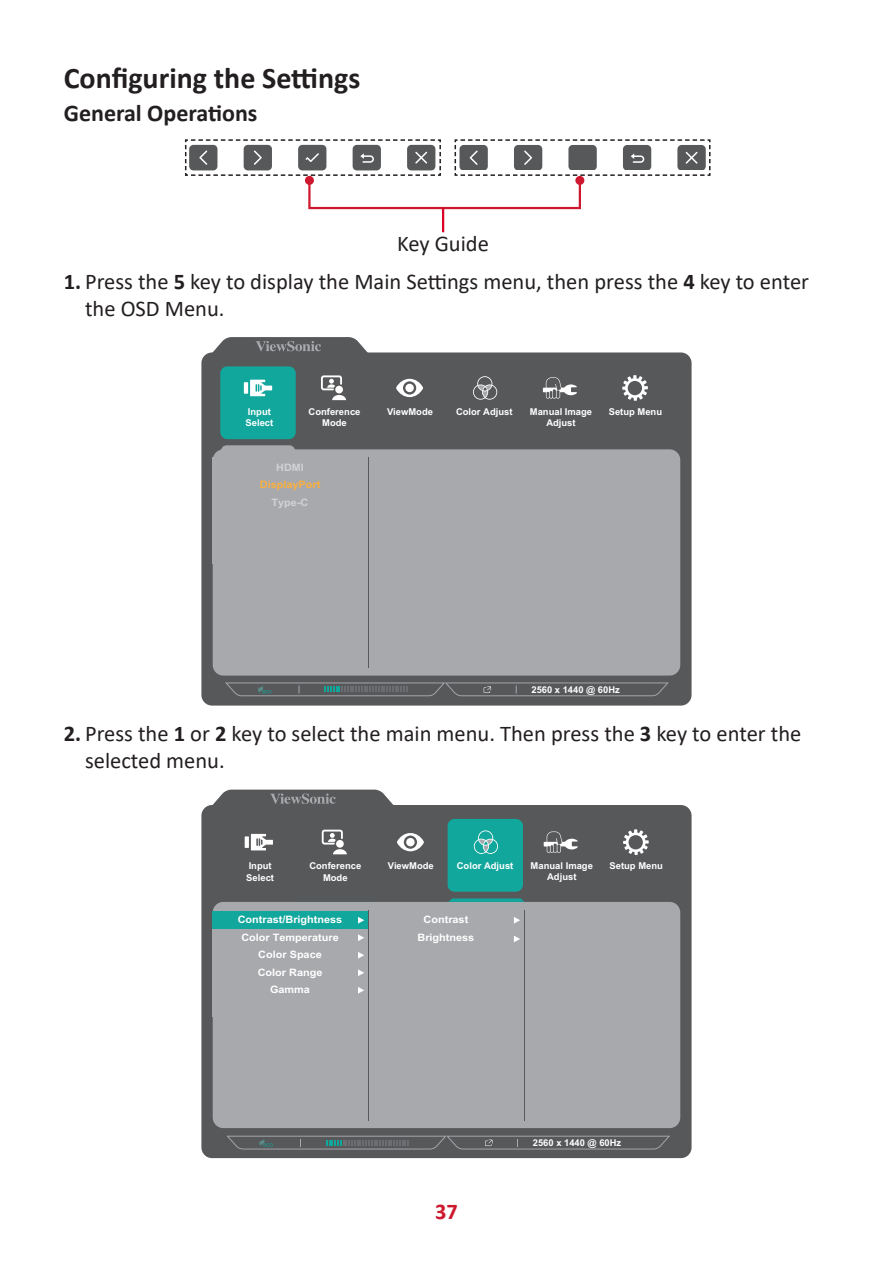
<style>
.page{position:relative;width:893px;height:1263px;background:#fff}
.page>*{position:absolute;margin:0;border:0;box-sizing:border-box;transform-origin:0 0}
.Heading_2{font:700 30px "Calibri";color:#231f20}
.Heading_3{font:700 24px "Calibri";color:#231f20}
.Body{font:22.5px/27px "Calibri";color:#231f20}
.t1{font:700 22.5px "Calibri";color:#ce182f}
.t2{font:700 10.2px/17.5px "Arial";color:#fff;text-align:center;scale:1.06 1}
.t3{font:700 10.2px/17.5px "Arial";color:#fbb03f;text-align:center;scale:1.06 1}
.t4{font:700 9.45px/11.2px "Arial";color:#fff}
.t5{font:700 9.3px "Arial";color:#fff}
.s1{font-weight:700}
.s2{color:#d1d2d4}
</style>
<div class="page">
<div style="left:308px;top:179px;width:273px;height:30px;border:2px solid #ce182f"></div>
<div style="left:575px;top:176px;width:9px;height:9px;background:#ce182f;border-radius:50%"></div>
<div style="left:305px;top:176px;width:9px;height:9px;background:#ce182f;border-radius:50%"></div>
<svg style="left:185px;top:139px;width:256px;height:38px"></svg>
<svg style="left:454px;top:139px;width:257px;height:38px"></svg>
<hr style="left:442px;top:208px;width:2px;height:24px;background:#db0025">
<div style="left:201px;top:352px;width:491px;height:354px;background:#57585a;border-radius:11px"></div>
<svg style="left:221px;top:445px;width:74px;height:4px"></svg>
<div style="left:213px;top:449px;width:467px;height:227px;background:#a8a9ad;border-radius:11px"></div>
<div style="left:220px;top:366px;width:76px;height:73px;background:#12a79d;border-radius:7px"></div>
<hr style="left:368px;top:458px;width:1px;height:210px;background:#57585a">
<svg style="left:225px;top:682px;width:444px;height:14px"></svg>
<svg style="left:208px;top:337px;width:165px;height:17px"></svg>
<svg style="left:622px;top:375px;width:26px;height:26px"></svg>
<svg style="left:396px;top:379px;width:27px;height:18px"></svg>
<div style="left:405px;top:384px;width:9px;height:8px;background:#fff;border-radius:50%"></div>
<svg style="left:543px;top:377px;width:34px;height:22px"></svg>
<svg style="left:244px;top:382px;width:4px;height:12px"></svg>
<svg style="left:250px;top:380px;width:22px;height:16px"></svg>
<svg style="left:473px;top:376px;width:24px;height:24px"></svg>
<svg style="left:321px;top:375px;width:25px;height:25px"></svg>
<div style="left:201px;top:805px;width:491px;height:353px;background:#57585a;border-radius:11px"></div>
<div style="left:213px;top:902px;width:467px;height:226px;background:#a8a9ad;border-radius:11px"></div>
<div style="left:447px;top:819px;width:76px;height:73px;background:#12a79d;border-radius:7px"></div>
<svg style="left:358px;top:987px;width:6px;height:7px"></svg>
<svg style="left:358px;top:969px;width:6px;height:7px"></svg>
<div style="left:213px;top:911px;width:155px;height:18px;background:#12a79d"></div>
<svg style="left:358px;top:917px;width:6px;height:6px"></svg>
<svg style="left:514px;top:917px;width:6px;height:6px"></svg>
<hr style="left:524px;top:910px;width:1px;height:210px;background:#57585a">
<hr style="left:368px;top:910px;width:1px;height:210px;background:#57585a">
<svg style="left:208px;top:790px;width:186px;height:16px"></svg>
<svg style="left:448px;top:898px;width:76px;height:4px"></svg>
<svg style="left:514px;top:936px;width:6px;height:6px"></svg>
<svg style="left:227px;top:1136px;width:443px;height:13px"></svg>
<svg style="left:358px;top:952px;width:6px;height:7px"></svg>
<svg style="left:358px;top:934px;width:6px;height:7px"></svg>
<svg style="left:623px;top:829px;width:26px;height:26px"></svg>
<svg style="left:397px;top:833px;width:27px;height:18px"></svg>
<div style="left:406px;top:838px;width:9px;height:8px;background:#fff;border-radius:50%"></div>
<svg style="left:544px;top:831px;width:34px;height:22px"></svg>
<hr style="left:245px;top:836px;width:4px;height:12px;background:#fff">
<svg style="left:251px;top:834px;width:22px;height:16px"></svg>
<svg style="left:474px;top:830px;width:24px;height:24px"></svg>
<svg style="left:322px;top:830px;width:25px;height:24px"></svg>
<p class="Heading_2" style="left:64px;top:57px;width:298px">Configuring the Settings</p>
<p class="Heading_3" style="left:64px;top:96px;width:195px">General Operations</p>
<p class="Body" style="left:397px;top:229px;width:93px">Key Guide</p>
<p class="Body" style="left:85px;top:267px;width:725px;text-indent:-21px"><span class="s1">1.</span> Press the <span class="s1">5</span> key to display the Main Settings menu, then press the <span class="s1">4</span> key to enter the OSD Menu.</p>
<p class="t4" style="left:245px;top:406px;width:29px">Input<br>Select</p>
<p class="t4" style="left:309px;top:406px;width:53px;text-align:center">Conference<br>Mode</p>
<p class="t3" style="left:260px;top:458px;width:59px"><span class="s2">HDMI<br></span>DisplayPort<br><span class="s2">Type-C</span></p>
<p class="t4" style="left:387px;top:406px;width:47px">ViewMode</p>
<p class="t4" style="left:456px;top:406px;width:58px">Color Adjust</p>
<p class="t4" style="left:530px;top:406px;width:64px">Manual Image</p>
<p class="t4" style="left:609px;top:406px;width:55px">Setup Menu</p>
<p class="t4" style="left:546px;top:417px;width:31px">Adjust</p>
<p class="t5" style="left:531px;top:683px;width:90px">2560 x 1440 @ 60Hz</p>
<p class="Body" style="left:85px;top:719px;width:718px;text-indent:-21px"><span class="s1">2.</span> Press the <span class="s1">1</span> or <span class="s1">2</span> key to select the main menu. Then press the <span class="s1">3</span> key to enter the selected menu.</p>
<p class="t4" style="left:246px;top:860px;width:29px">Input<br>Select</p>
<p class="t4" style="left:309px;top:860px;width:53px;text-align:center">Conference<br>Mode</p>
<p class="t4" style="left:388px;top:860px;width:47px">ViewMode</p>
<p class="t4" style="left:457px;top:860px;width:58px">Color Adjust</p>
<p class="t4" style="left:531px;top:860px;width:64px">Manual Image</p>
<p class="t4" style="left:609px;top:860px;width:55px">Setup Menu</p>
<p class="t4" style="left:547px;top:872px;width:31px">Adjust</p>
<p class="t2" style="left:238px;top:911px;width:100px">Contrast/Brightness<br>Color Temperature<br>Color Space<br>Color Range<br>Gamma</p>
<p class="t2" style="left:417px;top:911px;width:55px">Contrast<br>Brightness</p>
<p class="t1" style="left:435px;top:1196px;width:24px">37</p>
<p class="t5" style="left:533px;top:1136px;width:90px">2560 x 1440 @ 60Hz</p>
</div>
